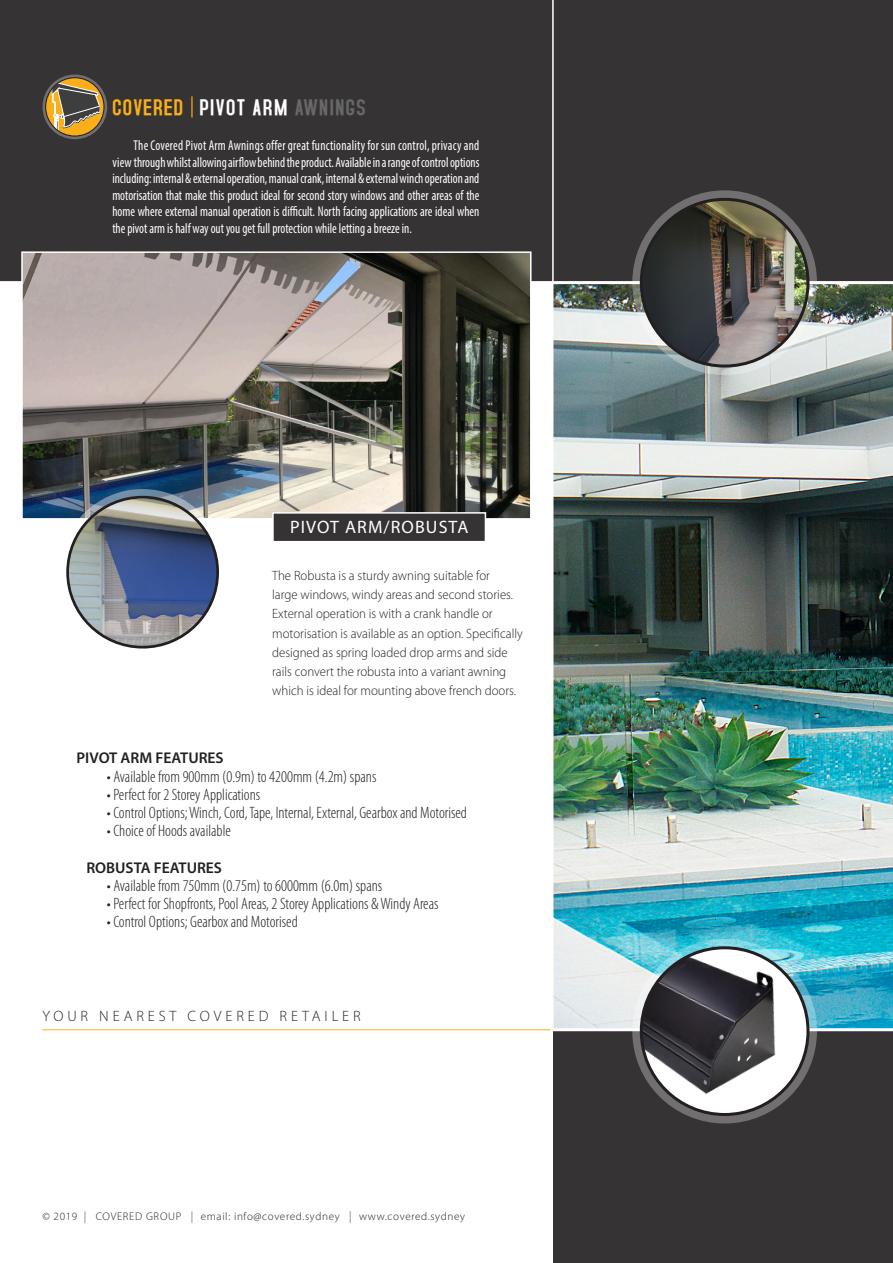
<style>
.page{position:relative;width:893px;height:1263px;background:#fff}
.page>*{position:absolute;margin:0;border:0;box-sizing:border-box;transform-origin:0 0}
.t1{font:24px "Accidental Presidency";letter-spacing:.06em;color:#fff}
.t2{font:18px "Myriad Pro";letter-spacing:.06em;color:#fff}
.t3{font:300 condensed 16.5px "Myriad Pro";color:#231f20}
.t4{font:600 15.6px "Myriad Pro";color:#231f20}
.t5{font:300 15px "Myriad Pro";letter-spacing:.26em;color:#231f20}
.t6{font:condensed 14.25px/16.5px "Myriad Pro";color:#fff;text-align:justify;scale:.9 1}
.t7{font:300 13.5px/19.2px "Myriad Pro";color:#231f20;scale:.95 1}
.t8{font:300 11.1px "Myriad Pro";letter-spacing:.06em;color:#231f20}
.s1{color:#faaf18}
.s2{font-size:31.5px;color:#faaf18}
.s3{color:#686869}
.s4{font-size:17.25px}
</style>
<div class="page">
<hr style="left:42px;top:1029px;width:533px;height:1px;background:#faaf18">
<div style="left:554px;top:0;width:339px;height:284px;background:#363334"></div>
<div style="left:554px;top:888px;width:339px;height:375px;background:#363334"></div>
<img style="left:550px;top:281px;width:343px;height:750px">
<div style="left:0;top:0;width:554px;height:283px;background:#363334"></div>
<img style="left:24px;top:254px;width:504px;height:263px">
<div style="left:21px;top:251px;width:510px;height:269px;border:2px solid #fff"></div>
<div style="left:272px;top:512px;width:214px;height:30px;background:#363334;border:2px solid #fff"></div>
<div style="left:43px;top:75px;width:64px;height:64px;border:6px solid #fff;border-radius:50%"></div>
<svg style="left:46px;top:78px;width:58px;height:58px"></svg>
<svg style="left:52px;top:82px;width:48px;height:55px;background:#967e4e"></svg>
<div style="left:45px;top:77px;width:60px;height:60px;border:1px solid #231f20;border-radius:50%"></div>
<div style="left:60px;top:489px;width:166px;height:166px;border:16px solid #fff;border-radius:50%"></div>
<img style="left:69px;top:498px;width:149px;height:149px">
<div style="left:66px;top:496px;width:153px;height:152px;border:3px solid #231f20;border-radius:50%"></div>
<div style="left:632px;top:939px;width:185px;height:184px;border:18px solid #fff;border-radius:50%"></div>
<div style="left:632px;top:190px;width:185px;height:185px;border:18px solid #fff;border-radius:50%"></div>
<div style="left:641px;top:948px;width:167px;height:166px;background:#fff;border-radius:50%"></div>
<img style="left:641px;top:953px;width:143px;height:148px">
<img style="left:641px;top:199px;width:167px;height:167px;border-radius:83px">
<p class="t1" style="left:112px;top:92px;width:254px"><span class="s1">COVERED</span> <span class="s2">I</span> PIVOT ARM <span class="s3">AWNINGS</span></p>
<p class="t6" style="left:112px;top:137px;width:409px;text-indent:21px">The Covered Pivot Arm Awnings offer great functionality for sun control, privacy and view through whilst allowing airflow behind the product. Available in a range of control options including: internal &amp; external operation, manual crank, internal &amp; external winch operation and motorisation that make this product ideal for second story windows and other areas of the home where external manual operation is difficult. North facing applications are ideal when the pivot arm is half way out you get full protection while letting a breeze in.</p>
<p class="t2" style="left:290px;top:516px;width:180px">PIVOT ARM/ROBUSTA</p>
<p class="t7" style="left:272px;top:566px;width:265px">The Robusta is a sturdy awning suitable for<br>large windows, windy areas and second stories.<br>External operation is with a crank handle or motorisation is available as an option. Specifically designed as spring loaded drop arms and side rails convert the robusta into a variant awning which is ideal for mounting above french doors.</p>
<p class="t4" style="left:77px;top:748px;width:149px">PIVOT ARM FEATURES</p>
<p class="t3" style="left:107px;top:767px;width:271px">• Availablefrom 900mm (0.9m) to 4200mm (4.2m) spans</p>
<p class="t3" style="left:107px;top:785px;width:155px">• Perfect for 2 Storey Applications</p>
<p class="t3" style="left:107px;top:804px;width:362px">• Control Options;Winch, Cord,Tape, Internal,External, Gearbox and Motorised</p>
<p class="t3" style="left:107px;top:822px;width:125px">• Choiceof Hoods available</p>
<p class="t4" style="left:86px;top:857px;width:137px">ROBUSTA FEATURES</p>
<p class="t3" style="left:107px;top:876px;width:277px">• Availablefrom 750mm (0.75m) to 6000mm (6.0m) spans</p>
<p class="t3" style="left:107px;top:895px;width:333px">• Perfect for Shopfronts, Pool Areas, 2Storey Applications &amp;Windy Areas</p>
<p class="t3" style="left:107px;top:913px;width:192px">• Control Options; Gearboxand Motorised</p>
<p class="t5" style="left:42px;top:1008px;width:320px">YOUR NEAREST COVERED RETAILER</p>
<p class="t8" style="left:42px;top:1210px;width:424px">© 2019 <span class="s4">I</span> COVERED GROUP <span class="s4">I</span> email: info@covered.sydney <span class="s4">I</span> www.covered.sydney</p>
</div>
